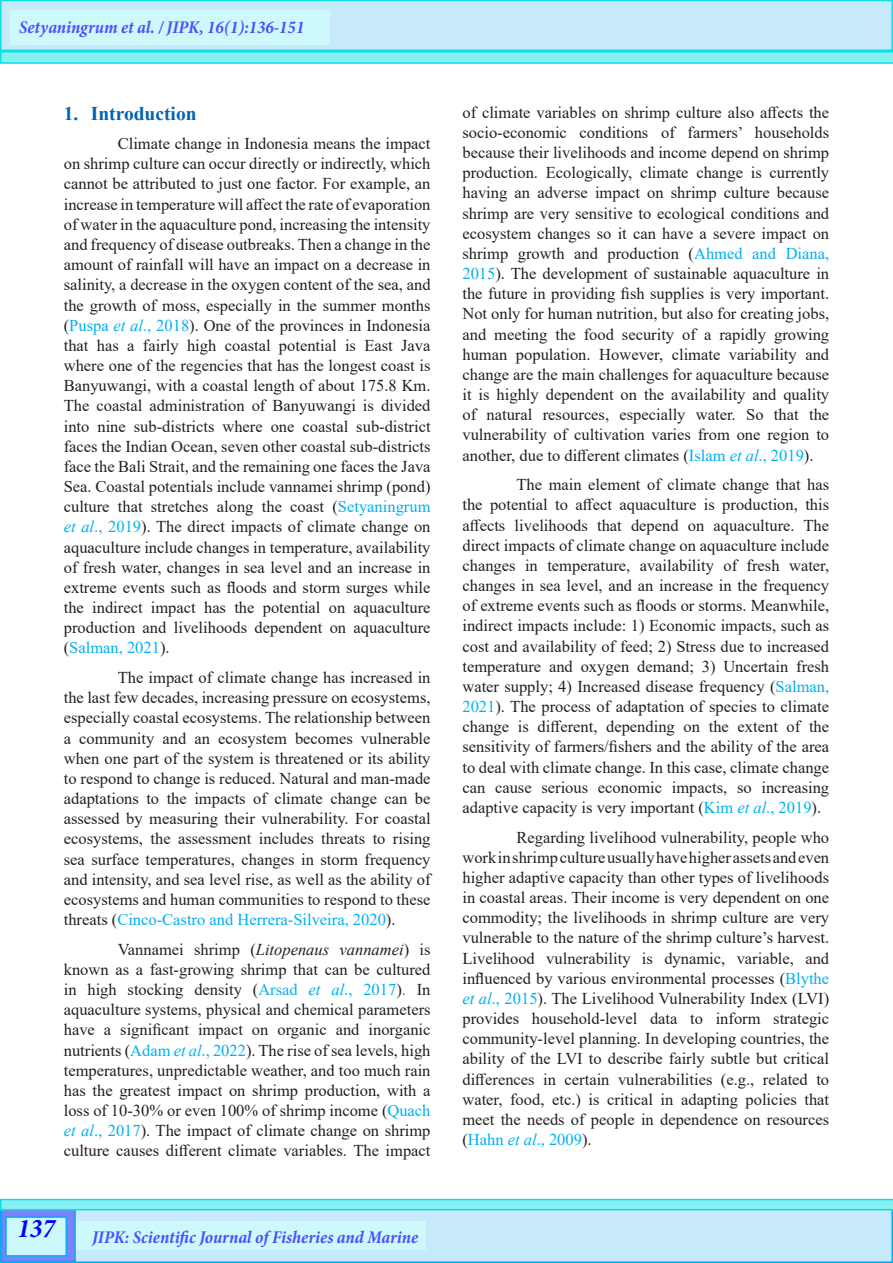
<style>
.page{position:relative;width:893px;height:1263px;background:#fff}
.page>*{position:absolute;margin:0;border:0;box-sizing:border-box;transform-origin:0 0}
.t1{font:italic 700 condensed 27px "Minion Pro";color:#00f}
.t2{font:700 19.5px "Times New Roman";color:#0164b2}
.t3{font:italic 700 condensed 18px "Minion Pro";color:#4d4dff}
.Body_Text{font:16.5px/20.1px "Times New Roman";color:#231f20;text-align:justify}
.s1{color:#00b0f0}
.s2{font-style:italic;color:#00b0f0}
.s3{font-style:italic}
.s4{color:#538135}
</style>
<div class="page">
<div style="left:1px;top:1200px;width:891px;height:62px;background:#c6eafa"></div>
<div style="left:0;top:1199px;width:893px;height:64px;border:2px solid #00aeef"></div>
<div style="left:2px;top:1201px;width:73px;height:60px;background:#8080ff"></div>
<div style="left:1px;top:1200px;width:75px;height:62px;border:2px solid #00aeef"></div>
<div style="left:1px;top:0;width:891px;height:50px;background:#c6eafa"></div>
<div style="left:0;top:0;width:893px;height:51px;border:2px solid #0cdfe4"></div>
<div style="left:10px;top:10px;width:319px;height:35px;background:#cef9fa"></div>
<svg style="left:0;top:51px;width:893px;height:13px;background:#6bebee"></svg>
<svg style="left:0;top:1199px;width:893px;height:11px;background:#6bebee"></svg>
<div style="left:6px;top:1217px;width:60px;height:39px;background:#cef9fa"></div>
<div style="left:5px;top:1216px;width:62px;height:40px;border:2px solid #00aeef"></div>
<div style="left:76px;top:1222px;width:349px;height:28px;background:#cef9fa"></div>
<p class="t3" style="left:19px;top:15px;width:287px">Setyaningrum et al. / JIPK, 16(1):136-151</p>
<p class="t2" style="left:64px;top:99px;width:134px">1. Introduction</p>
<p class="Body_Text" style="left:64px;top:133px;width:368px;text-indent:54px">Climate change in Indonesia means the impact on shrimp culture can occur directly or indirectly, which cannot be attributed to just one factor. For example, an increase in temperature will affect the rate of evaporation of water in the aquaculture pond, increasing the intensity and frequency of disease outbreaks. Then a change in the amount of rainfall will have an impact on a decrease in salinity, a decrease in the oxygen content of the sea, and the growth of moss, especially in the summer months (<span class="s1">Puspa</span> <span class="s2">et al</span><span class="s1">., 2018</span>). One of the provinces in Indonesia that has a fairly high coastal potential is East Java where one of the regencies that has the longest coast is Banyuwangi, with a coastal length of about 175.8 Km.<br>The coastal administration of Banyuwangi is divided into nine sub-districts where one coastal sub-district faces the Indian Ocean, seven other coastal sub-districts face the Bali Strait, and the remaining one faces the Java Sea. Coastal potentials include vannamei shrimp (pond) culture that stretches along the coast (<span class="s1">Setyaningrum </span><span class="s2">et al</span><span class="s1">., 2019</span>). The direct impacts of climate change on aquaculture include changes in temperature, availability of fresh water, changes in sea level and an increase in extreme events such as floods and storm surges while the indirect impact has the potential on aquaculture production and livelihoods dependent on aquaculture (<span class="s1">Salman, 2021</span>).</p>
<p class="Body_Text" style="left:64px;top:667px;width:368px;text-indent:54px">The impact of climate change has increased in the last few decades, increasing pressure on ecosystems, especially coastal ecosystems. The relationship between a community and an ecosystem becomes vulnerable when one part of the system is threatened or its ability to respond to change is reduced. Natural and man-made adaptations to the impacts of climate change can be assessed by measuring their vulnerability. For coastal ecosystems, the assessment includes threats to rising sea surface temperatures, changes in storm frequency and intensity, and sea level rise, as well as the ability of ecosystems and human communities to respond to these threats (<span class="s1">Cinco-Castro and Herrera-Silveira, 2020</span>).</p>
<p class="Body_Text" style="left:64px;top:938px;width:368px;text-indent:54px">Vannamei shrimp (<span class="s3">Litopenaus vannamei</span>) is known as a fast-growing shrimp that can be cultured in high stocking density (<span class="s1">Arsad</span> <span class="s2">et al</span><span class="s1">., 2017</span>)<span class="s4">.</span> In aquaculture systems, physical and chemical parameters have a significant impact on organic and inorganic nutrients (<span class="s1">Adam</span> <span class="s2">et al</span><span class="s1">., 2022</span>). The rise of sea levels, high temperatures, unpredictable weather, and too much rain has the greatest impact on shrimp production, with a loss of 10-30% or even 100% of shrimp income (<span class="s1">Quach </span><span class="s2">et al</span><span class="s1">., 2017</span>). The impact of climate change on shrimp culture causes different climate variables. The impact</p>
<p class="t1" style="left:17px;top:1210px;width:39px">137</p>
<p class="t3" style="left:92px;top:1225px;width:327px">JIPK: Scientific Journal of Fisheries and Marine</p>
<p class="Body_Text" style="left:462px;top:102px;width:368px">of climate variables on shrimp culture also affects the socio-economic conditions of farmers’ households because their livelihoods and income depend on shrimp production. Ecologically, climate change is currently having an adverse impact on shrimp culture because shrimp are very sensitive to ecological conditions and ecosystem changes so it can have a severe impact on shrimp growth and production (<span class="s1">Ahmed and Diana, 2015</span>). The development of sustainable aquaculture in the future in providing fish supplies is very important.<br>Not only for human nutrition, but also for creating jobs, and meeting the food security of a rapidly growing human population. However, climate variability and change are the main challenges for aquaculture because it is highly dependent on the availability and quality of natural resources, especially water. So that the vulnerability of cultivation varies from one region to another, due to different climates (<span class="s1">Islam</span> <span class="s2">et al</span><span class="s1">., 2019</span>).</p>
<p class="Body_Text" style="left:462px;top:474px;width:368px;text-indent:54px">The main element of climate change that has the potential to affect aquaculture is production, this affects livelihoods that depend on aquaculture. The direct impacts of climate change on aquaculture include changes in temperature, availability of fresh water, changes in sea level, and an increase in the frequency of extreme events such as floods or storms. Meanwhile, indirect impacts include: 1) Economic impacts, such as cost and availability of feed; 2) Stress due to increased temperature and oxygen demand; 3) Uncertain fresh water supply; 4) Increased disease frequency (<span class="s1">Salman, 2021</span>). The process of adaptation of species to climate change is different, depending on the extent of the sensitivity of farmers/fishers and the ability of the area to deal with climate change. In this case, climate change can cause serious economic impacts, so increasing adaptive capacity is very important (<span class="s1">Kim</span> <span class="s2">et al</span><span class="s1">., 2019</span>).</p>
<p class="Body_Text" style="left:462px;top:826px;width:368px;text-indent:54px">Regarding livelihood vulnerability, people who work in shrimp culture usually have higher assets and even higher adaptive capacity than other types of livelihoods in coastal areas. Their income is very dependent on one commodity; the livelihoods in shrimp culture are very vulnerable to the nature of the shrimp culture’s harvest.<br>Livelihood vulnerability is dynamic, variable, and influenced by various environmental processes (<span class="s1">Blythe </span><span class="s2">et al</span><span class="s1">., 2015</span>). The Livelihood Vulnerability Index (LVI) provides household-level data to inform strategic community-level planning. In developing countries, the ability of the LVI to describe fairly subtle but critical differences in certain vulnerabilities (e.g., related to water, food, etc.) is critical in adapting policies that meet the needs of people in dependence on resources (<span class="s1">Hahn</span> <span class="s2">et al</span><span class="s1">., 2009</span>).</p>
</div>
